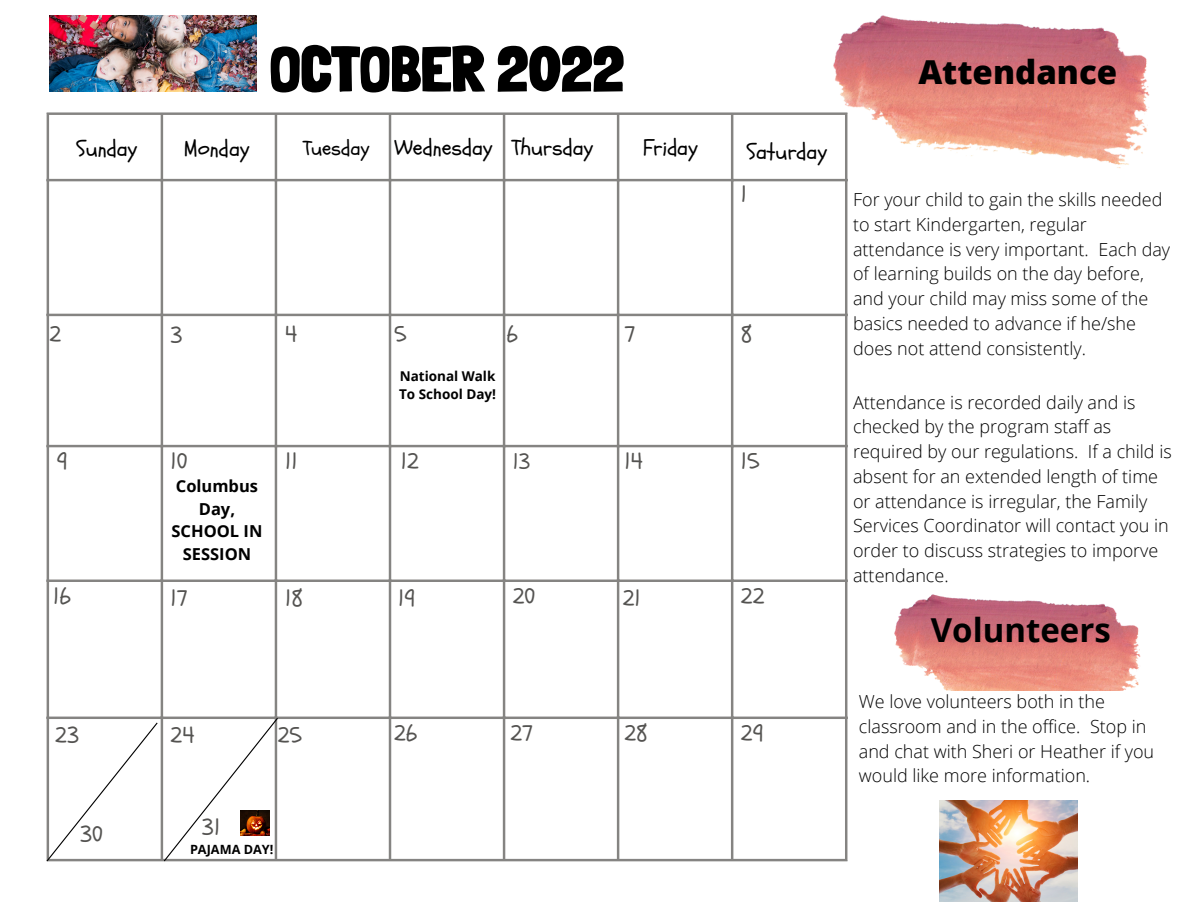
<style>
.page{position:relative;width:1188px;height:918px;background:#fff}
.page>*{position:absolute;margin:0;border:0;box-sizing:border-box;transform-origin:0 0}
.t1{font:900 63.45px "Londrina Solid";color:#000}
.t2{font:800 33px "Open Sans";color:#000}
.t3{font:700 33px "Open Sans";color:#000}
.t4{font:23.1px "Schoolbell";color:#545351}
.t5{font:22.35px "Schoolbell";color:#000}
.t6{font:22.2px "Schoolbell";color:#000}
.t7{font:22.05px "Schoolbell";color:#545351}
.t8{font:300 18px/24.8px "Open Sans";color:#000}
.t9{font:700 16.5px/22.5px "Open Sans";color:#000;text-align:center}
.t10{font:700 13.5px/18px "Open Sans";color:#000}
.t11{font:700 12.75px "Open Sans";color:#000}
.s1{font-size:20.85px}
</style>
<div class="page">
<hr style="left:47px;top:115px;width:2px;height:744px;background:#858482">
<hr style="left:161px;top:115px;width:2px;height:744px;background:#858482">
<hr style="left:275px;top:115px;width:2px;height:744px;background:#858482">
<hr style="left:389px;top:115px;width:2px;height:744px;background:#858482">
<hr style="left:503px;top:115px;width:2px;height:744px;background:#858482">
<hr style="left:617px;top:115px;width:2px;height:744px;background:#858482">
<hr style="left:731px;top:115px;width:2px;height:744px;background:#858482">
<hr style="left:845px;top:115px;width:2px;height:744px;background:#858482">
<hr style="left:47px;top:112px;width:800px;height:3px;background:#858482">
<hr style="left:47px;top:179px;width:800px;height:2px;background:#858482">
<hr style="left:47px;top:314px;width:800px;height:2px;background:#858482">
<hr style="left:47px;top:445px;width:800px;height:2px;background:#858482">
<hr style="left:47px;top:580px;width:800px;height:2px;background:#858482">
<hr style="left:47px;top:717px;width:800px;height:2px;background:#858482">
<hr style="left:47px;top:859px;width:800px;height:2px;background:#858482">
<svg style="left:46px;top:717px;width:233px;height:145px"></svg>
<img style="left:833px;top:15px;width:316px;height:153px">
<img style="left:895px;top:594px;width:246px;height:97px">
<img style="left:940px;top:801px;width:138px;height:101px">
<img style="left:241px;top:811px;width:29px;height:25px">
<img style="left:50px;top:15px;width:207px;height:77px">
<h1 class="t1" style="left:270px;top:31px;width:356px">OCTOBER 2022</h1>
<p class="t5" style="left:77px;top:134px;width:62px">Sunday</p>
<p class="t5" style="left:184px;top:134px;width:67px">Monday</p>
<p class="t6" style="left:303px;top:133px;width:292px"><span class="s1">Tuesday</span> Wednesday Thursday</p>
<p class="t6" style="left:643px;top:133px;width:56px">Friday</p>
<p class="t6" style="left:747px;top:137px;width:82px">Saturday</p>
<p class="t4" style="left:741px;top:179px;width:8px">1</p>
<p class="t4" style="left:50px;top:319px;width:13px">2</p>
<p class="t4" style="left:171px;top:320px;width:14px">3</p>
<p class="t4" style="left:285px;top:319px;width:14px">4</p>
<p class="t4" style="left:394px;top:319px;width:14px">5</p>
<p class="t4" style="left:506px;top:319px;width:13px">6</p>
<p class="t4" style="left:624px;top:319px;width:13px">7</p>
<p class="t4" style="left:741px;top:319px;width:13px">8</p>
<p class="t10" style="left:399px;top:366px;width:98px">National Walk<br>To School Day!</p>
<p class="t4" style="left:57px;top:446px;width:12px">9</p>
<p class="t4" style="left:171px;top:446px;width:19px">10</p>
<p class="t4" style="left:285px;top:446px;width:14px">11</p>
<p class="t4" style="left:401px;top:446px;width:20px">12</p>
<p class="t7" style="left:513px;top:448px;width:19px">13</p>
<p class="t4" style="left:624px;top:446px;width:20px">14</p>
<p class="t4" style="left:741px;top:446px;width:20px">15</p>
<p class="t9" style="left:172px;top:474px;width:92px">Columbus<br>Day,<br>SCHOOL IN<br>SESSION</p>
<p class="t4" style="left:53px;top:581px;width:19px">16</p>
<p class="t4" style="left:171px;top:583px;width:19px">17</p>
<p class="t4" style="left:285px;top:583px;width:19px">18</p>
<p class="t4" style="left:398px;top:583px;width:19px">19</p>
<p class="t4" style="left:513px;top:581px;width:24px">20</p>
<p class="t4" style="left:623px;top:583px;width:20px">21</p>
<p class="t4" style="left:741px;top:581px;width:25px">22</p>
<p class="t4" style="left:55px;top:720px;width:25px">23</p>
<p class="t4" style="left:171px;top:720px;width:25px">24</p>
<p class="t4" style="left:278px;top:720px;width:26px">25</p>
<p class="t4" style="left:394px;top:718px;width:25px">26</p>
<p class="t4" style="left:510px;top:718px;width:24px">27</p>
<p class="t4" style="left:80px;top:819px;width:24px">30</p>
<p class="t4" style="left:202px;top:813px;width:20px">31</p>
<p class="t11" style="left:190px;top:840px;width:85px">PAJAMA DAY!</p>
<p class="t4" style="left:624px;top:718px;width:25px">28</p>
<p class="t4" style="left:741px;top:718px;width:24px">29</p>
<h2 class="t2" style="left:918px;top:49px;width:200px">Attendance</h2>
<p class="t8" style="left:853px;top:187px;width:319px">For your child to gain the skills needed to start Kindergarten, regular attendance is very important. Each day of learning builds on the day before, and your child may miss some of the basics needed to advance if he/she does not attend consistently.</p>
<p class="t8" style="left:853px;top:389px;width:320px">Attendance is recorded daily and is checked by the program staff as required by our regulations. If a child is absent for an extended length of time or attendance is irregular, the Family Services Coordinator will contact you in order to discuss strategies to imporve attendance.</p>
<h2 class="t3" style="left:931px;top:607px;width:182px">Volunteers</h2>
<p class="t8" style="left:859px;top:689px;width:297px">We love volunteers both in the classroom and in the office. Stop in and chat with Sheri or Heather if you would like more information.</p>
</div>
